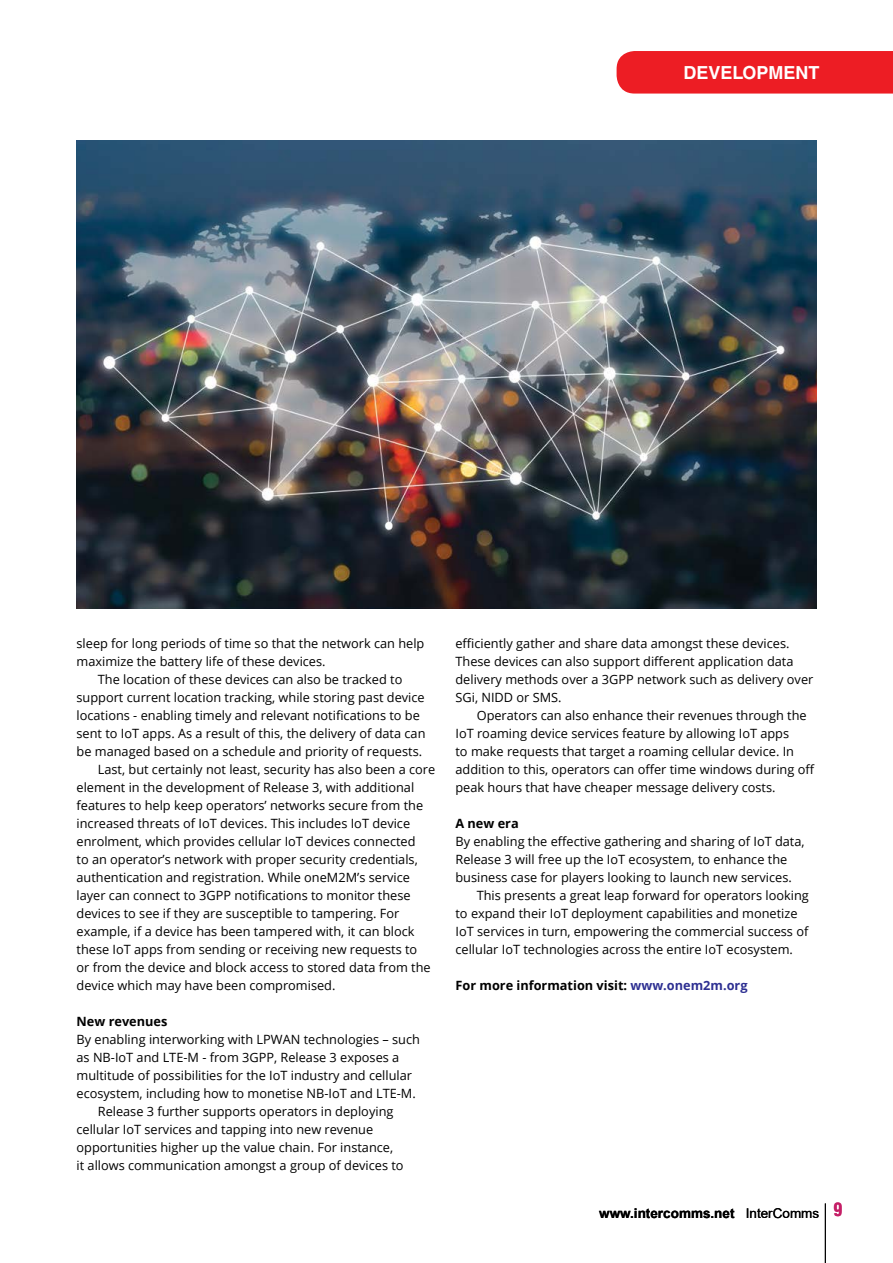
<style>
.page{position:relative;width:893px;height:1263px;background:#fff}
.page>*{position:absolute;margin:0;border:0;box-sizing:border-box;transform-origin:0 0}
.t1{font:700 18px "Helvetica LT Std";color:#fff}
.t2{font:700 condensed 18px "Helvetica LT Std";color:#c51f67}
.t3{font:700 13.5px "Arial";color:#000}
.t4{font:12.75px/18px "Open Sans";color:#000}
.t5{font:700 12.75px "Open Sans";color:#000}
.s1{color:#2e3092}
.s2{font-weight:400}
</style>
<div class="page">
<div style="left:617px;top:51px;width:276px;height:43px;background:#ed1d24"></div>
<hr style="left:825px;top:1203px;width:1px;height:60px;background:#000">
<img style="left:77px;top:140px;width:739px;height:468px">
<h1 class="t1" style="left:683px;top:61px;width:138px">DEVELOPMENT</h1>
<p class="t4" style="left:77px;top:634px;width:349px">sleep for long periods of time so that the network can help</p>
<p class="t4" style="left:77px;top:652px;width:251px">maximize the battery life of these devices.</p>
<p class="t4" style="left:98px;top:670px;width:306px">The location of these devices can also be tracked to</p>
<p class="t4" style="left:77px;top:688px;width:350px">support current location tracking, while storing past device</p>
<p class="t4" style="left:77px;top:706px;width:345px">locations - enabling timely and relevant notifications to be</p>
<p class="t4" style="left:77px;top:724px;width:350px">sent to IoT apps. As a result of this, the delivery of data can</p>
<p class="t4" style="left:77px;top:742px;width:347px">be managed based on a schedule and priority of requests.</p>
<p class="t4" style="left:98px;top:760px;width:339px">Last, but certainly not least, security has also been a core</p>
<p class="t4" style="left:77px;top:778px;width:339px">element in the development of Release 3, with additional</p>
<p class="t4" style="left:77px;top:796px;width:348px">features to help keep operators’ networks secure from the</p>
<p class="t4" style="left:77px;top:814px;width:335px">increased threats of IoT devices. This includes IoT device</p>
<p class="t4" style="left:77px;top:832px;width:341px">enrolment, which provides cellular IoT devices connected</p>
<p class="t4" style="left:77px;top:850px;width:343px">to an operator’s network with proper security credentials,</p>
<p class="t4" style="left:77px;top:868px;width:335px">authentication and registration. While oneM2M’s service</p>
<p class="t4" style="left:77px;top:886px;width:336px">layer can connect to 3GPP notifications to monitor these</p>
<p class="t4" style="left:77px;top:904px;width:324px">devices to see if they are susceptible to tampering. For</p>
<p class="t4" style="left:77px;top:922px;width:340px">example, if a device has been tampered with, it can block</p>
<p class="t4" style="left:77px;top:940px;width:342px">these IoT apps from sending or receiving new requests to</p>
<p class="t4" style="left:77px;top:958px;width:356px">or from the device and block access to stored data from the</p>
<p class="t4" style="left:77px;top:976px;width:260px">device which may have been compromised.</p>
<p class="t5" style="left:77px;top:1012px;width:92px">New revenues</p>
<p class="t4" style="left:77px;top:1030px;width:345px">By enabling interworking with LPWAN technologies – such</p>
<p class="t4" style="left:77px;top:1048px;width:324px">as NB-IoT and LTE-M - from 3GPP, Release 3 exposes a</p>
<p class="t4" style="left:77px;top:1066px;width:337px">multitude of possibilities for the IoT industry and cellular</p>
<p class="t4" style="left:77px;top:1084px;width:341px">ecosystem, including how to monetise NB-IoT and LTE-M.</p>
<p class="t4" style="left:98px;top:1102px;width:297px">Release 3 further supports operators in deploying</p>
<p class="t4" style="left:77px;top:1120px;width:298px">cellular IoT services and tapping into new revenue</p>
<p class="t4" style="left:77px;top:1138px;width:318px">opportunities higher up the value chain. For instance,</p>
<p class="t4" style="left:77px;top:1156px;width:329px">it allows communication amongst a group of devices to</p>
<p class="t4" style="left:455px;top:634px;width:359px">efficiently gather and share data amongst these devices.<br>These devices can also support different application data delivery methods over a 3GPP network such as delivery over SGi, NIDD or SMS.</p>
<p class="t4" style="left:455px;top:706px;width:360px;text-indent:21px">Operators can also enhance their revenues through the IoT roaming device services feature by allowing IoT apps<br>to make requests that target a roaming cellular device. In addition to this, operators can offer time windows during off peak hours that have cheaper message delivery costs.</p>
<p class="t5" style="left:455px;top:814px;width:65px">A new era</p>
<p class="t4" style="left:455px;top:832px;width:351px">By enabling the effective gathering and sharing of IoT data,<br>Release 3 will free up the IoT ecosystem, to enhance the business case for players looking to launch new services.</p>
<p class="t4" style="left:455px;top:886px;width:355px;text-indent:21px">This presents a great leap forward for operators looking to expand their IoT deployment capabilities and monetize IoT services in turn, empowering the commercial success of cellular IoT technologies across the entire IoT ecosystem.</p>
<p class="t5" style="left:455px;top:977px;width:294px">For more information visit: <span class="s1">www.onem2m.org</span></p>
<p class="t3" style="left:599px;top:1203px;width:222px">www.intercomms.net <span class="s2">InterComms</span></p>
<h1 class="t2" style="left:833px;top:1198px;width:10px">9</h1>
</div>
